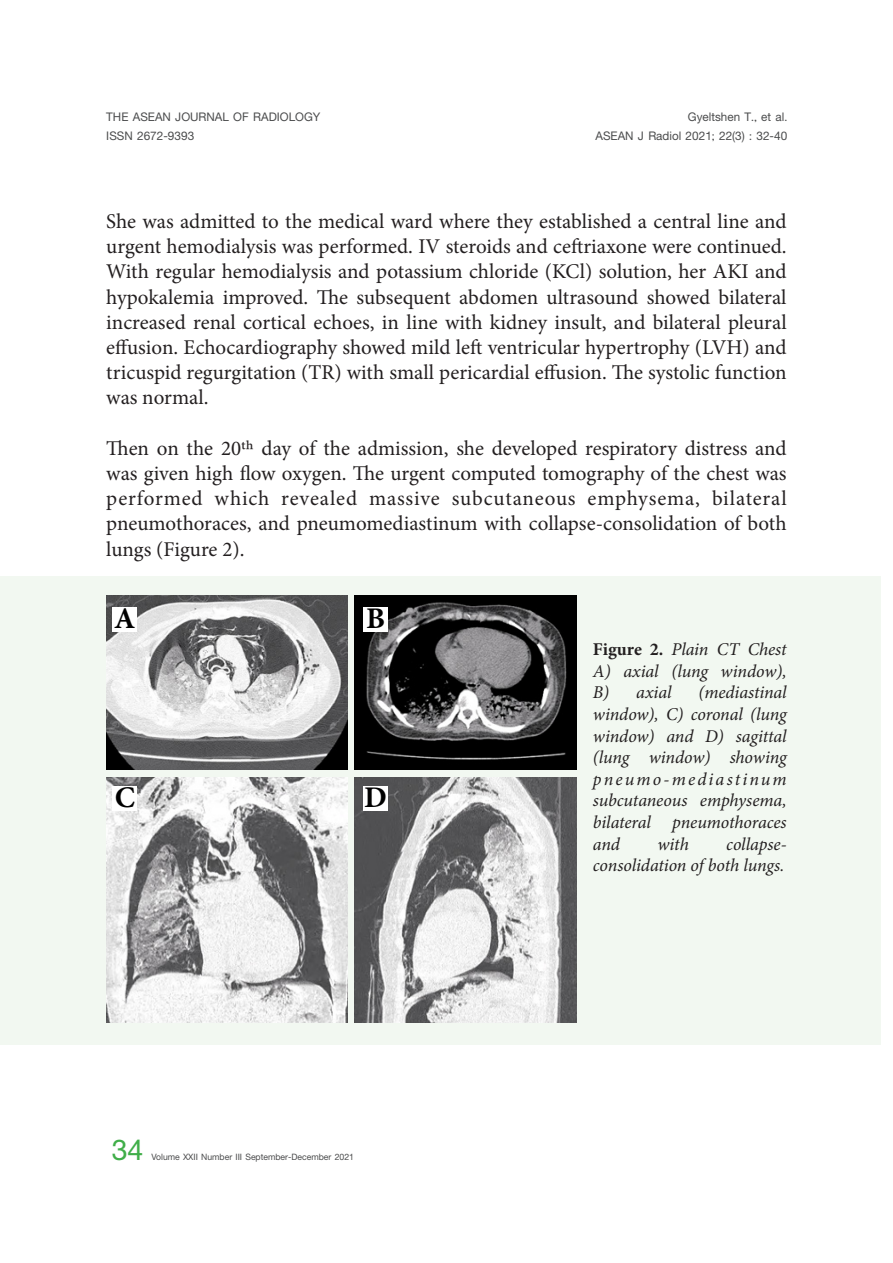
<style>
.page{position:relative;width:893px;height:1263px;background:#fff}
.page>*{position:absolute;margin:0;border:0;box-sizing:border-box;transform-origin:0 0}
.t1{font:700 43.5px "PSL Kanda Pro";color:#40ae49}
.t2{font:700 30px "Minion Pro";color:#000}
.t3{font:21px/25.2px "Minion Pro";color:#231f20;text-align:justify}
.t4{font:italic 18px/21.6px "Minion Pro";letter-spacing:-.005em;color:#231f20;text-align:justify}
.t5{font:700 18px/18.9px "PSL Kanda Pro";color:#4b4c4d;text-align:right}
.t6{font:700 13.35px "PSL Kanda Pro";color:#4b4c4d}
.s1{font-weight:700;font-style:normal}
</style>
<div class="page">
<div style="left:0;top:576px;width:880px;height:469px;background:#f2f8f1"></div>
<img style="left:107px;top:596px;width:240px;height:174px">
<img style="left:355px;top:596px;width:222px;height:174px">
<img style="left:107px;top:778px;width:240px;height:244px">
<img style="left:355px;top:777px;width:222px;height:245px">
<div style="left:113px;top:606px;width:24px;height:25px;background:#fff"></div>
<div style="left:113px;top:785px;width:24px;height:25px;background:#fff"></div>
<div style="left:364px;top:606px;width:24px;height:25px;background:#fff"></div>
<div style="left:364px;top:785px;width:24px;height:25px;background:#fff"></div>
<p class="t5" style="left:106px;top:107px;width:216px">THE ASEAN JOURNAL OF RADIOLOGY</p>
<p class="t5" style="left:106px;top:126px;width:89px">ISSN 2672-9393</p>
<p class="t5" style="left:595px;top:107px;width:193px">Gyeltshen T., et al.<br>ASEAN J Radiol 2021; 22(3) : 32-40</p>
<p class="t3" style="left:106px;top:209px;width:682px">She was admitted to the medical ward where they established a central line and urgent hemodialysis was performed. IV steroids and ceftriaxone were continued.<br>With regular hemodialysis and potassium chloride (KCl) solution, her AKI and hypokalemia improved. The subsequent abdomen ultrasound showed bilateral increased renal cortical echoes, in line with kidney insult, and bilateral pleural effusion. Echocardiography showed mild left ventricular hypertrophy (LVH) and tricuspid regurgitation (TR) with small pericardial effusion. The systolic function was normal.</p>
<p class="t3" style="left:106px;top:435px;width:682px">Then on the 20th day of the admission, she developed respiratory distress and was given high flow oxygen. The urgent computed tomography of the chest was performed which revealed massive subcutaneous emphysema, bilateral pneumothoraces, and pneumomediastinum with collapse-consolidation of both lungs (Figure 2).</p>
<h2 class="t2" style="left:114px;top:598px;width:23px">A</h2>
<h2 class="t2" style="left:115px;top:777px;width:22px">C</h2>
<h2 class="t2" style="left:366px;top:598px;width:21px">B</h2>
<h2 class="t2" style="left:364px;top:777px;width:24px">D</h2>
<h1 class="t1" style="left:112px;top:1125px;width:33px">34</h1>
<p class="t6" style="left:151px;top:1149px;width:204px">Volume XXII Number III September-December 2021</p>
<p class="t4" style="left:593px;top:639px;width:195px"><span class="s1">Figure 2.</span> Plain CT Chest A) axial (lung window), B) axial</p>
<p class="t4" style="left:593px;top:682px;width:195px;text-indent:106px">(mediastinal window), C) coronal (lung window) and D) sagittal (lung window) showing pneumo-mediastinum subcutaneous emphysema, bilateral pneumothoraces and</p>
<p class="t4" style="left:593px;top:833px;width:195px;text-align:right">collapse-<br>consolidation of both lungs.</p>
<p class="t4" style="left:657px;top:833px;width:33px">with</p>
</div>
